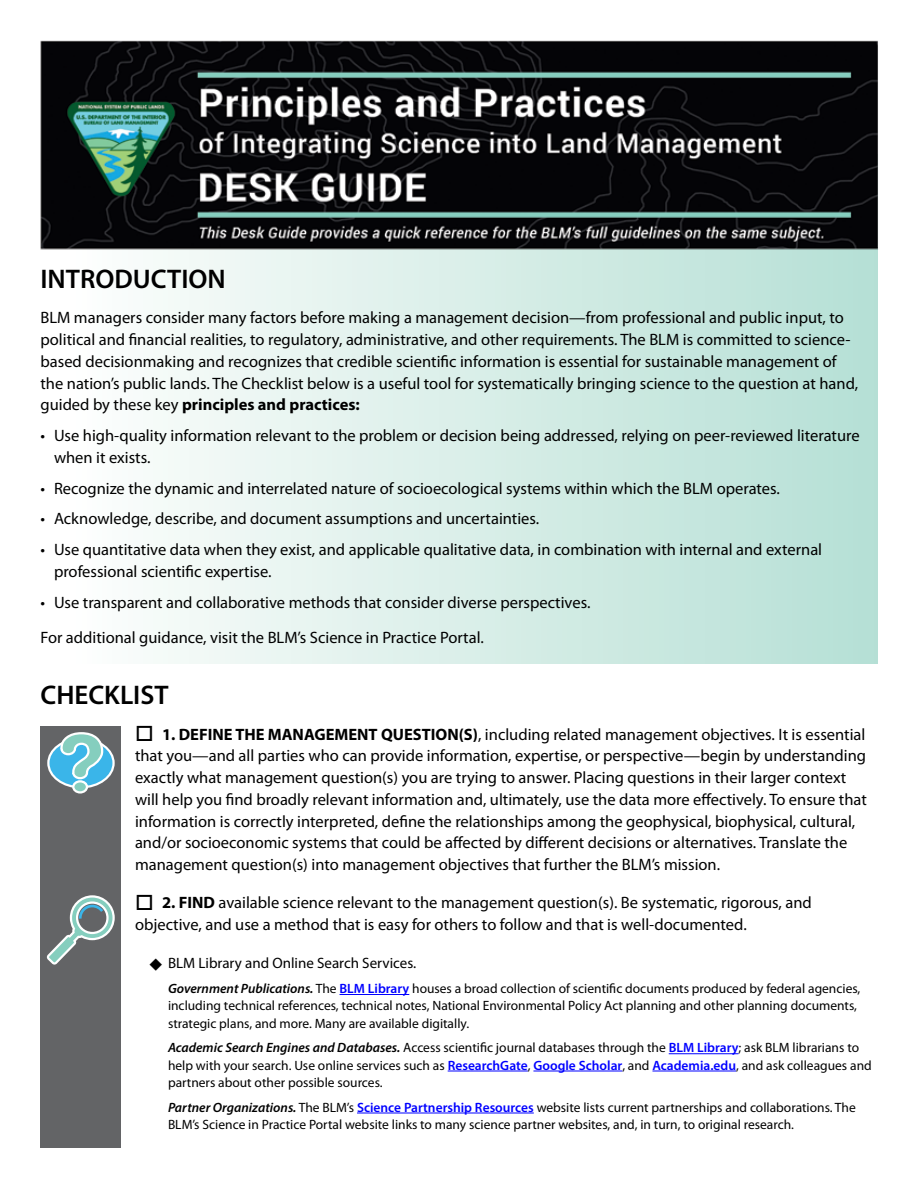
<style>
.page{position:relative;width:918px;height:1188px;background:#fff}
.page>*{position:absolute;margin:0;border:0;box-sizing:border-box;transform-origin:0 0}
.t1{font:600 27px "Myriad Pro";color:#000}
.t2{font:16.5px/21.8px "Myriad Pro";color:#000}
.t3{font:15px "Myriad Pro";color:#000}
.t4{font:13.5px/17.2px "Myriad Pro";color:#000}
.s1{font-weight:700}
.s2{font-weight:600;font-style:italic}
.s3{font-weight:600;color:#00f}
</style>
<div class="page">
<div style="left:40px;top:154px;width:838px;height:509px;background:linear-gradient(to right,#fffffe,#b5dfd5)"></div>
<div style="left:40px;top:726px;width:82px;height:422px;background:#636466"></div>
<img style="left:40px;top:40px;width:838px;height:217px">
<hr style="left:340px;top:994px;width:69px;height:1px;background:#00f">
<hr style="left:669px;top:1053px;width:70px;height:1px;background:#00f">
<hr style="left:448px;top:1071px;width:80px;height:1px;background:#00f">
<hr style="left:533px;top:1071px;width:89px;height:1px;background:#00f">
<hr style="left:652px;top:1071px;width:84px;height:1px;background:#00f">
<hr style="left:357px;top:1113px;width:177px;height:1px;background:#00f">
<svg style="left:73px;top:781px;width:14px;height:11px"></svg>
<div style="left:72px;top:780px;width:16px;height:14px;border:2px solid #fff;border-radius:50%"></div>
<svg style="left:47px;top:732px;width:68px;height:56px"></svg>
<svg style="left:47px;top:895px;width:68px;height:70px"></svg>
<p class="t1" style="left:40px;top:262px;width:187px">INTRODUCTION</p>
<p class="t2" style="left:40px;top:307px;width:819px">BLM managers consider many factors before making a management decision—from professional and public input, to political and financial realities, to regulatory, administrative, and other requirements. The BLM is committed to science&shy;based decisionmaking and recognizes that credible scientific information is essential for sustainable management of the nation’s public lands. The Checklist below is a useful tool for systematically bringing science to the question at hand, guided by these key <span class="s1">principles and practices:</span></p>
<p class="t2" style="left:54px;top:424px;width:807px;text-indent:-14px">• Use high-quality information relevant to the problem or decision being addressed, relying on peer-reviewed literature when it exists.</p>
<p class="t2" style="left:40px;top:477px;width:741px">• Recognize the dynamic and interrelated nature of socioecological systems within which the BLM operates.</p>
<p class="t2" style="left:40px;top:508px;width:500px">• Acknowledge, describe, and document assumptions and uncertainties.</p>
<p class="t2" style="left:54px;top:538px;width:770px;text-indent:-14px">• Use quantitative data when they exist, and applicable qualitative data, in combination with internal and external professional scientific expertise.</p>
<p class="t2" style="left:40px;top:591px;width:551px">• Use transparent and collaborative methods that consider diverse perspectives.</p>
<p class="t2" style="left:40px;top:626px;width:445px">For additional guidance, visit the BLM’s Science in Practice Portal.</p>
<p class="t1" style="left:40px;top:678px;width:130px">CHECKLIST</p>
<p class="t2" style="left:135px;top:723px;width:733px">□ <span class="s1">1. DEFINE THE MANAGEMENT QUESTION(S)</span>, including related management objectives. It is essential that you—and all parties who can provide information, expertise, or perspective—begin by understanding exactly what management question(s) you are trying to answer. Placing questions in their larger context will help you find broadly relevant information and, ultimately, use the data more effectively. To ensure that information is correctly interpreted, define the relationships among the geophysical, biophysical, cultural, and/or socioeconomic systems that could be affected by different decisions or alternatives. Translate the management question(s) into management objectives that further the BLM’s mission.</p>
<p class="t2" style="left:135px;top:892px;width:678px">□ <span class="s1">2. FIND</span> available science relevant to the management question(s). Be systematic, rigorous, and objective, and use a method that is easy for others to follow and that is well-documented.</p>
<p class="t3" style="left:148px;top:954px;width:269px">◆ BLM Library and Online Search Services.</p>
<p class="t4" style="left:168px;top:980px;width:694px"><span class="s2">Government Publications.</span> The <span class="s3">BLM Library</span> houses a broad collection of scientific documents produced by federal agencies, including technical references, technical notes, National Environmental Policy Act planning and other planning documents, strategic plans, and more. Many are available digitally.</p>
<p class="t4" style="left:168px;top:1039px;width:705px"><span class="s2">Academic Search Engines and Databases.</span> Access scientific journal databases through the <span class="s3">BLM Library</span>; ask BLM librarians to help with your search. Use online services such as <span class="s3">ResearchGate</span>, <span class="s3">Google Scholar</span>, and <span class="s3">Academia.edu</span>, and ask colleagues and partners about other possible sources.</p>
<p class="t4" style="left:168px;top:1098px;width:689px"><span class="s2">Partner Organizations.</span> The BLM’s <span class="s3">Science Partnership Resources</span> website lists current partnerships and collaborations. The<br>BLM’s Science in Practice Portal website links to many science partner websites, and, in turn, to original research.</p>
</div>
